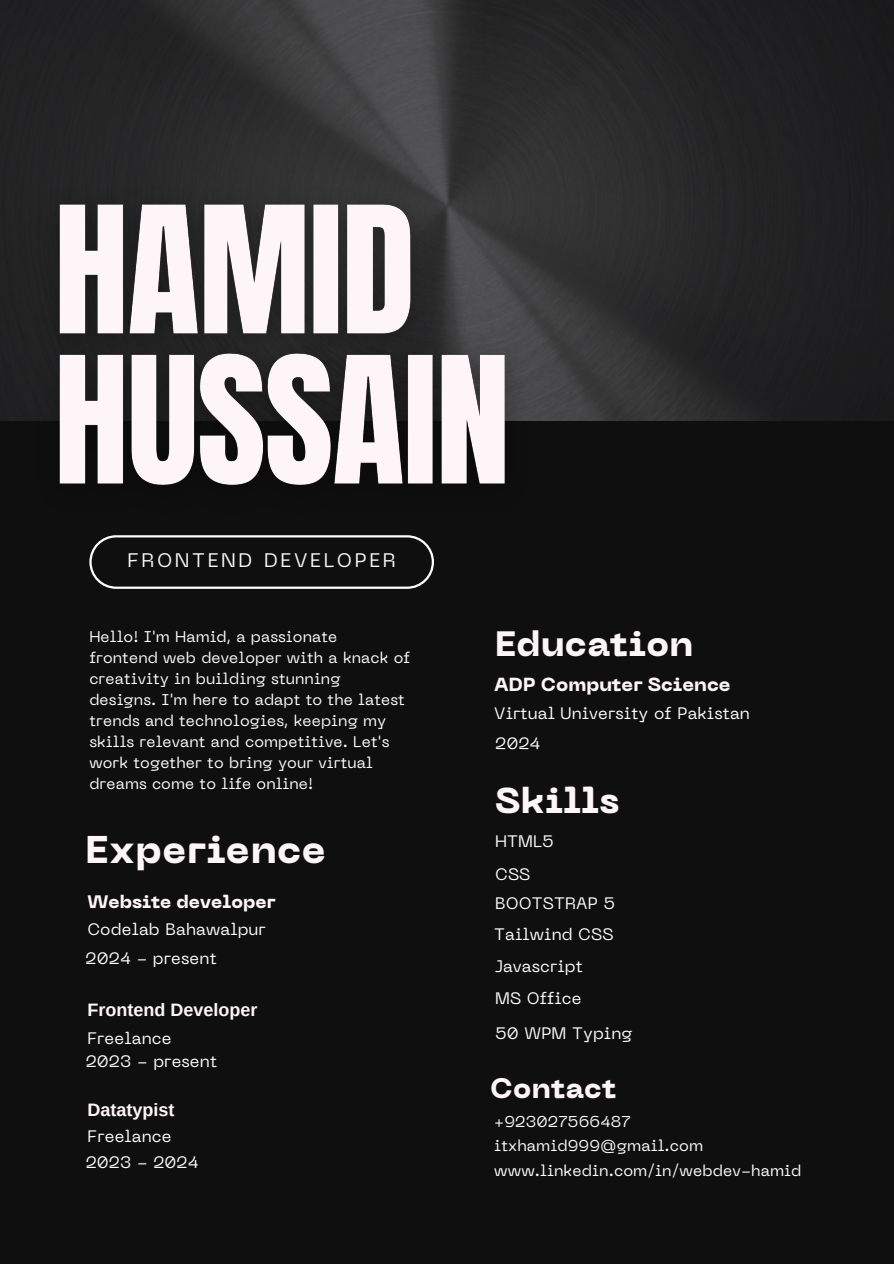
<style>
.page{position:relative;width:894px;height:1264px;background:#fff}
.page>*{position:absolute;margin:0;border:0;box-sizing:border-box;transform-origin:0 0}
.t1{font:800 38.4px "PP Neue Machina";letter-spacing:.01em;color:#fdf5f8}
.t2{font:800 35.7px "PP Neue Machina";letter-spacing:.01em;color:#fdf5f8}
.t3{font:800 34.95px "PP Neue Machina";letter-spacing:.01em;color:#fdf5f8}
.t4{font:800 28.05px "PP Neue Machina";letter-spacing:.01em;color:#fdf5f8}
.t5{font:19.5px "PP Neue Machina";letter-spacing:.13em;color:#fdf5f8}
.t6{font:800 18.75px "PP Neue Machina";color:#fdf5f8}
.t7{font:700 18px "Arimo";color:#fdf5f8}
.t8{font:800 18px "PP Neue Machina";color:#fdf5f8}
.t9{font:16.5px "PP Neue Machina";letter-spacing:.005em;color:#fff}
.t10{font:15.6px "PP Neue Machina";letter-spacing:.005em;color:#fff}
.t11{font:15.45px/21px "PP Neue Machina";letter-spacing:.005em;color:#fff}
</style>
<div class="page">
<div style="left:0;top:0;width:893px;height:1263px;background:#100f0f"></div>
<img style="left:0;top:0;width:893px;height:421px">
<svg style="left:89px;top:535px;width:345px;height:54px"></svg>
<img style="left:23px;top:163px;width:518px;height:322px">
<p class="t5" style="left:127px;top:552px;width:270px">FRONTEND DEVELOPER</p>
<p class="t11" style="left:89px;top:628px;width:322px">Hello! I'm Hamid, a passionate<br>frontend web developer with a knack of creativity in building stunning designs. I'm here to adapt to the latest trends and technologies, keeping my skills relevant and competitive. Let's work together to bring your virtual dreams come to life online!</p>
<h2 class="t1" style="left:86px;top:835px;width:242px">Experience</h2>
<h5 class="t8" style="left:87px;top:894px;width:190px">Website developer</h5>
<h5 class="t9" style="left:87px;top:923px;width:180px">Codelab Bahawalpur</h5>
<p class="t9" style="left:86px;top:951px;width:133px">2024 - present</p>
<p class="t7" style="left:87px;top:1000px;width:171px">Frontend Developer</p>
<p class="t9" style="left:87px;top:1032px;width:86px">Freelance</p>
<h5 class="t9" style="left:86px;top:1054px;width:133px">2023 - present</h5>
<p class="t7" style="left:87px;top:1100px;width:88px">Datatypist</p>
<p class="t9" style="left:87px;top:1129px;width:86px">Freelance</p>
<p class="t9" style="left:86px;top:1155px;width:114px">2023 - 2024</p>
<h6 class="t3" style="left:495px;top:630px;width:199px">Education</h6>
<h6 class="t6" style="left:494px;top:677px;width:238px">ADP Computer Science</h6>
<p class="t9" style="left:494px;top:707px;width:257px">Virtual University of Pakistan</p>
<p class="t9" style="left:495px;top:736px;width:47px;rotate:1deg">2024</p>
<p class="t2" style="left:495px;top:787px;width:125px">Skills</p>
<h2 class="t9" style="left:495px;top:835px;width:60px">HTML5</h2>
<h5 class="t9" style="left:495px;top:867px;width:37px">CSS</h5>
<p class="t9" style="left:495px;top:896px;width:122px">BOOTSTRAP 5</p>
<h3 class="t9" style="left:494px;top:928px;width:121px">Tailwind CSS</h3>
<p class="t9" style="left:495px;top:959px;width:89px">Javascript</p>
<p class="t9" style="left:495px;top:991px;width:88px">MS Office</p>
<p class="t9" style="left:495px;top:1027px;width:139px">50 WPM Typing</p>
<p class="t4" style="left:490px;top:1077px;width:127px">Contact</p>
<p class="t10" style="left:494px;top:1115px;width:138px">+923027566487</p>
<h2 class="t10" style="left:494px;top:1139px;width:210px">itxhamid999@gmail.com</h2>
<h6 class="t10" style="left:494px;top:1164px;width:308px">www.linkedin.com/in/webdev-hamid</h6>
</div>
